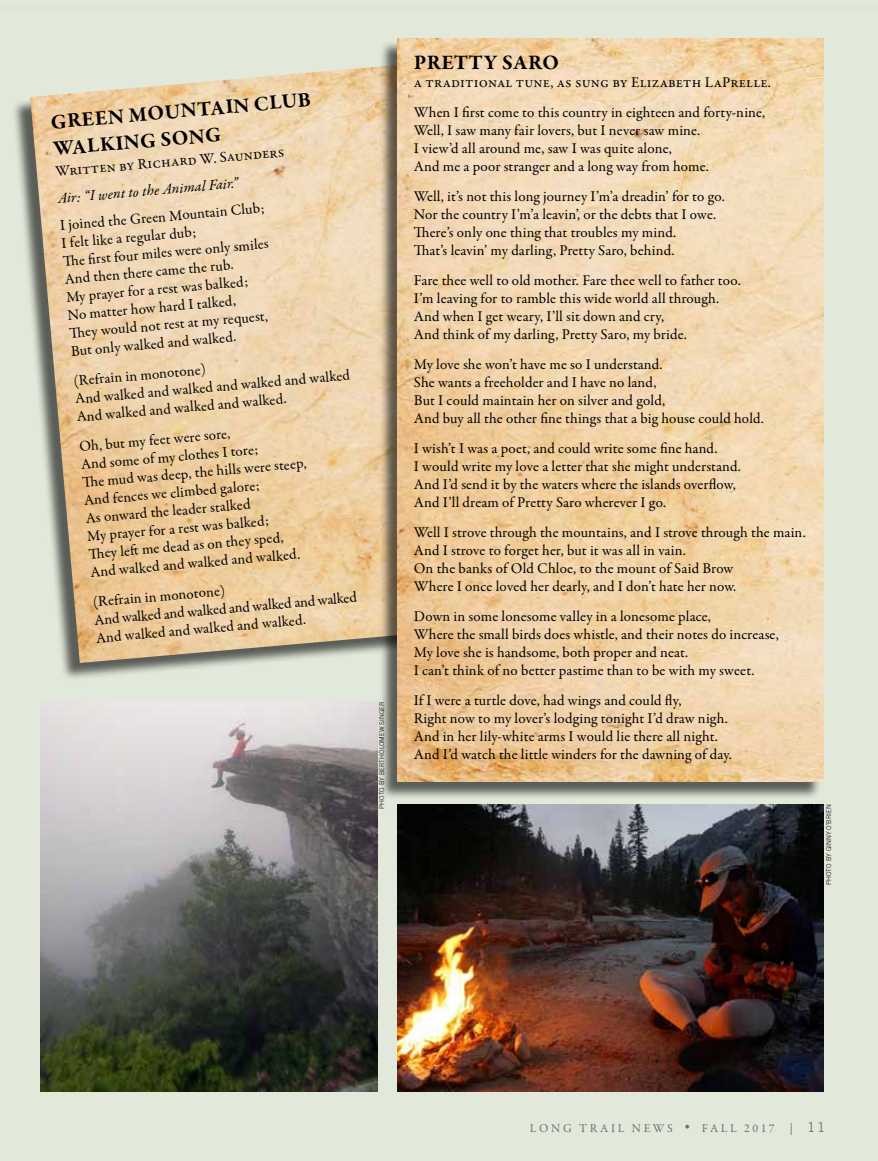
<style>
.page{position:relative;width:878px;height:1161px;background:#e2e9da}
.page>*{position:absolute;margin:0;border:0;box-sizing:border-box;transform-origin:0 0}
.t1{font:700 21px/27px "Garamond Premr Pro";letter-spacing:.025em;color:#000}
.t2{font:15px/18px "Garamond Premr Pro";letter-spacing:.005em;color:#000}
.t3{font:italic 15px "Garamond Premr Pro";color:#000}
.t4{font:12px "Garamond Premr Pro";letter-spacing:.22em;color:#6d6e71}
.t5{font:300 6.75px "Trade Gothic LT Std";color:#000}
.s1{font-family:"Trade Gothic LT Std";font-size:13.5px}
</style>
<div class="page">
<hr style="left:0;top:6px;width:878px;height:1px;background:#e2dfcb">
<hr style="left:0;top:10px;width:878px;height:1px;background:#e2dfcb">
<div style="left:12px;top:63px;width:489px;height:618px;background:#000;opacity:.6"></div>
<img style="left:30px;top:63px;width:349px;height:600px">
<img style="left:397px;top:804px;width:426px;height:287px">
<img style="left:40px;top:701px;width:337px;height:390px">
<div style="left:379px;top:41px;width:442px;height:759px;background:#000;opacity:.6"></div>
<img style="left:397px;top:38px;width:427px;height:743px">
<h1 class="t1" style="left:50px;top:109px;width:262px;rotate:-5deg">GREEN MOUNTAIN CLUB<br>WALKING SONG</h1>
<p class="t2" style="left:54px;top:163px;width:231px;rotate:-5deg">Written by Richard W. Saunders</p>
<p class="t3" style="left:57px;top:189px;width:182px;rotate:-5deg">Air: “I went to the AnimalFair.”</p>
<p class="t2" style="left:59px;top:217px;width:209px;rotate:-5deg">I joined the Green Mountain Club;<br>I feltlike a regulardub;<br>Th e fi rstfourmiles were only smiles<br>And then there came the rub.<br>My prayerfora restwas balked;<br>No matterhow hard I talked,<br>Th ey would notrestatmy request,<br>Butonly walked and walked.</p>
<p class="t2" style="left:73px;top:372px;width:279px;rotate:-5deg">(Refrain in monotone)<br>And walked and walked and walked and walked<br>And walked and walked and walked.</p>
<p class="t2" style="left:79px;top:438px;width:226px;rotate:-5deg">Oh, butmy feetwere sore,<br>And some of my clothes I tore;<br>Th e mud was deep, the hills were steep,<br>And fences we climbed galore;<br>As onward the leaderstalked<br>My prayerfora restwas balked;<br>Th ey left me dead as on they sped,<br>And walked and walked and walked.</p>
<p class="t2" style="left:92px;top:593px;width:266px;rotate:-5deg">(Refrain in monotone)<br>And walked and walked and walked and walked<br>And walked and walked and walked.</p>
<p class="t5" style="left:378px;top:809px;width:109px;rotate:-90deg">PHOTO BY BERTHOLOMEW SINGER</p>
<h1 class="t1" style="left:414px;top:49px;width:146px">PRETTY SARO</h1>
<p class="t2" style="left:414px;top:68px;width:358px;line-height:30px">a traditional tune, as sung by Elizabeth LaPrelle.<br>When I first come to this country in eighteen and forty-nine,</p>
<p class="t2" style="left:414px;top:122px;width:296px">Well, I saw many fair lovers, but I never saw mine.<br>I view’d all around me, saw I was quite alone,<br>And me a poor stranger and a long way from home.</p>
<p class="t2" style="left:414px;top:188px;width:312px">Well, it’s not this long journey I’m’a dreadin’ for to go.<br>Nor the country I’m’a leavin’, or the debts that I owe.<br>There’s only one thing that troubles my mind.<br>That’s leavin’ my darling, Pretty Saro, behind.</p>
<p class="t2" style="left:414px;top:272px;width:328px">Fare thee well to old mother. Fare thee well to father too.<br>I’m leaving for to ramble this wide world all through.<br>And when I get weary, I’ll sit down and cry,<br>And think of my darling, Pretty Saro, my bride.</p>
<p class="t2" style="left:414px;top:356px;width:351px">My love she won’t have me so I understand.<br>She wants a freeholder and I have no land,<br>But I could maintain her on silver and gold,<br>And buy all the other fine things that a big house could hold.</p>
<p class="t2" style="left:414px;top:440px;width:328px">I wish’t I was a poet, and could write some fine hand.<br>I would write my love a letter that she might understand.<br>And I’d send it by the waters where the islands overflow, And I’ll dream of Pretty Saro wherever I go.</p>
<p class="t2" style="left:414px;top:524px;width:393px">Well I strove through the mountains, and I strove through the main.<br>And I strove to forget her, but it was all in vain.<br>On the banks of Old Chloe, to the mount of Said Brow<br>Where I once loved her dearly, and I don’t hate her now.</p>
<p class="t2" style="left:414px;top:608px;width:366px">Down in some lonesome valley in a lonesome place,<br>Where the small birds does whistle, and their notes do increase, My love she is handsome, both proper and neat.<br>I can’t think of no better pastime than to be with my sweet.</p>
<p class="t2" style="left:414px;top:692px;width:319px">If I were a turtle dove, had wings and could fly,<br>Right now to my lover’s lodging tonight I’d draw nigh.<br>And in her lily-white arms I would lie there all night.<br>And I’d watch the little winders for the dawning of day.</p>
<p class="t5" style="left:824px;top:885px;width:83px;rotate:-90deg">PHOTO BY GINNY O’BRIEN</p>
<p class="t4" style="left:530px;top:1121px;width:297px">LONG TRAIL NEWS • FALL 2017 | <span class="s1">11</span></p>
</div>
